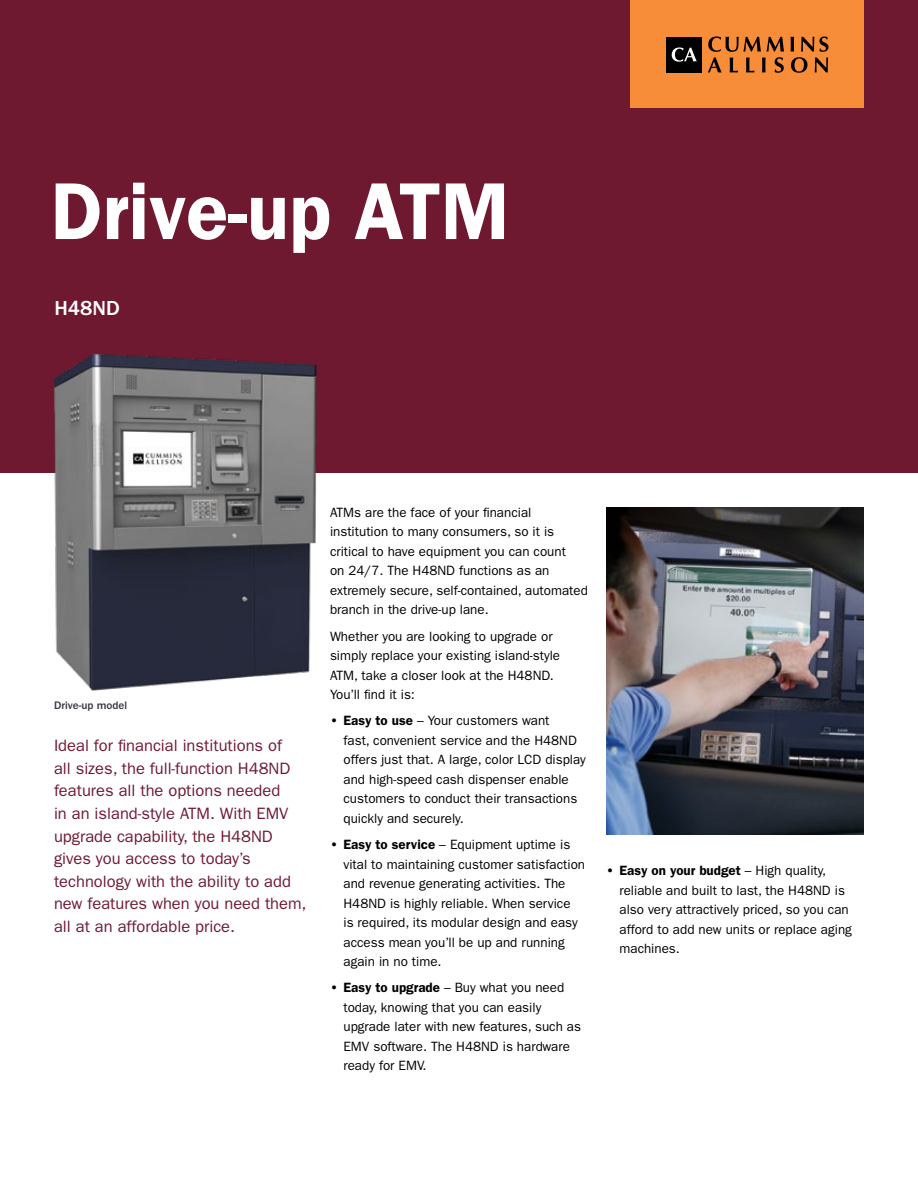
<style>
.page{position:relative;width:918px;height:1188px;background:#fff}
.page>*{position:absolute;margin:0;border:0;box-sizing:border-box;transform-origin:0 0}
.t1{font:600 81px "ITC Franklin Gothic Std";color:#fff;scale:.96 1}
.t2{font:500 21px "ITC Franklin Gothic Std";color:#fff}
.t3{font:16.5px/22.5px "ITC Franklin Gothic Std";color:#6f1931}
.t4{font:13.5px/19.5px "ITC Franklin Gothic Std";color:#000}
.t5{font:500 11.25px "ITC Franklin Gothic Std";color:#343741}
.s1{font-weight:600}
</style>
<div class="page">
<div style="left:0;top:0;width:918px;height:472px;background:#6f1931"></div>
<div style="left:631px;top:0;width:233px;height:108px;background:#f78d39"></div>
<svg style="left:708px;top:36px;width:76px;height:37px"></svg>
<svg style="left:791px;top:36px;width:37px;height:37px"></svg>
<div style="left:666px;top:37px;width:36px;height:35px;background:#000"></div>
<svg style="left:672px;top:47px;width:25px;height:15px"></svg>
<img style="left:50px;top:354px;width:269px;height:337px">
<img style="left:606px;top:508px;width:258px;height:327px">
<h1 class="t1" style="left:51px;top:163px;width:479px">Drive-up ATM</h1>
<h2 class="t2" style="left:54px;top:297px;width:67px">H48ND</h2>
<p class="t5" style="left:54px;top:699px;width:75px">Drive-up model</p>
<p class="t3" style="left:54px;top:735px;width:254px">Ideal for financial institutions of<br>all sizes, the full-function H48ND features all the options needed<br>in an island-style ATM. With EMV upgrade capability, the H48ND gives you access to today’s technology with the ability to add new features when you need them, all at an affordable price.</p>
<p class="t4" style="left:330px;top:503px;width:260px">ATMs are the face of your financial institution to many consumers, so it is critical to have equipment you can count<br>on 24/7. The H48ND functions as an extremely secure, self-contained, automated branch in the drive-up lane.</p>
<p class="t4" style="left:330px;top:626px;width:232px">Whether you are looking to upgrade or simply replace your existing island-style ATM, take a closer look at the H48ND.<br>You’ll find it is:</p>
<p class="t4" style="left:343px;top:711px;width:244px;text-indent:-13px"><span class="s1">• Easy to use</span> – Your customers want<br>fast, convenient service and the H48ND offers just that. A large, color LCD display and high-speed cash dispenser enable customers to conduct their transactions quickly and securely.</p>
<p class="t4" style="left:343px;top:835px;width:243px;text-indent:-13px"><span class="s1">• Easy to service</span> – Equipment uptime is vital to maintaining customer satisfaction and revenue generating activities. The H48ND is highly reliable. When service<br>is required, its modular design and easy access mean you’ll be up and running again in no time.</p>
<p class="t4" style="left:343px;top:978px;width:239px;text-indent:-13px"><span class="s1">• Easy to upgrade</span> – Buy what you need today, knowing that you can easily upgrade later with new features, such as<br>EMV software. The H48ND is hardware ready for EMV.</p>
<p class="t4" style="left:619px;top:861px;width:234px;text-indent:-13px"><span class="s1">• Easy on your budget</span> – High quality, reliable and built to last, the H48ND is also very attractively priced, so you can afford to add new units or replace aging machines.</p>
</div>
